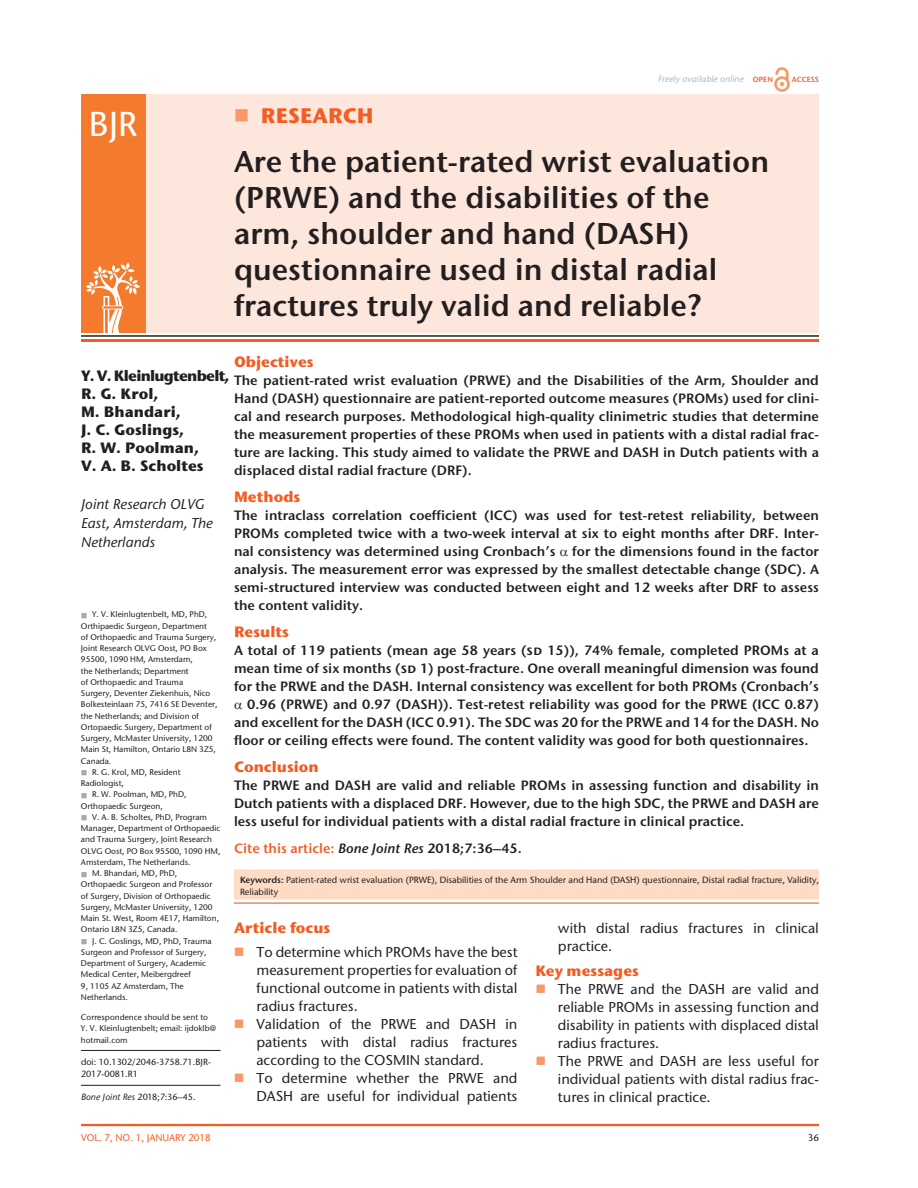
<style>
.page{position:relative;width:918px;height:1188px;background:#fff}
.page>*{position:absolute;margin:0;border:0;box-sizing:border-box;transform-origin:0 0}
.t1{font:500 34.5px "Stone Sans ITC Pro";color:#fff}
.t2{font:600 30px/36px "Stone Sans ITC Pro";color:#231f20}
.t3{font:700 21px "Stone Sans ITC Pro";color:#f25d23}
.t4{font:700 15px/18px "Stone Sans ITC Pro";color:#231f20}
.t5{font:700 15px "Stone Sans ITC Pro";color:#f25d23}
.t6{font:500 14.25px/18px "Stone Sans ITC Pro";color:#231f20}
.t7{font:italic 500 14.25px/19.5px "Stone Sans ITC Pro";color:#231f20}
.t8{font:600 13.5px/18px "Stone Sans ITC Pro";color:#231f20;text-align:justify}
.t9{font:600 13.5px "Stone Sans ITC Pro";color:#f25d23}
.t10{font:500 9.75px "Stone Sans ITC Pro";color:#f25d23}
.t11{font:500 9.75px "Stone Sans ITC Pro";color:#231f20}
.t12{font:500 9px/12px "Stone Sans ITC Pro";color:#231f20}
.t13{font:italic 500 9px "Stone Sans ITC Pro";color:#b2b3b7}
.t14{font:500 8.25px/11.2px "Stone Sans ITC Pro";color:#231f20}
.t15{font:600 7.5px "Stone Sans ITC Pro";color:#f25d23}
.s1{font-weight:600;font-style:normal;font-size:7.5px;color:#f25d23}
.s2{font-style:italic;color:#231f20}
.s3{color:#231f20}
.s4{font-weight:600}
.s5{font-style:italic}
</style>
<div class="page">
<hr style="left:81px;top:1124px;width:738px;height:2px;background:#f25d23">
<img style="left:775px;top:68px;width:15px;height:23px">
<div style="left:81px;top:94px;width:738px;height:239px;background:#fde7dc"></div>
<div style="left:81px;top:94px;width:64px;height:239px;background:#f47b2d"></div>
<svg style="left:86px;top:263px;width:54px;height:70px"></svg>
<hr style="left:81px;top:335px;width:738px;height:2px;background:#231f20">
<hr style="left:81px;top:339px;width:738px;height:3px;background:#f25d23">
<div style="left:234px;top:870px;width:585px;height:30px;background:#fddbc5"></div>
<hr style="left:234px;top:903px;width:585px;height:1px;background:#f25d23">
<hr style="left:81px;top:1085px;width:139px;height:1px;background:#231f20">
<hr style="left:81px;top:1050px;width:139px;height:1px;background:#231f20">
<h1 class="t1" style="left:89px;top:103px;width:50px">BJR</h1>
<h3 class="t3" style="left:261px;top:102px;width:68px">Researc</h3>
<h3 class="t3" style="left:357px;top:102px;width:18px">h</h3>
<p class="t13" style="left:658px;top:73px;width:116px">Freely available online <span class="s1">open</span></p>
<p class="t15" style="left:792px;top:75px;width:29px">Access</p>
<h2 class="t2" style="left:234px;top:144px;width:537px">Are the patient-rated wrist evaluation (PRWE) and the disabilities of the arm, shoulder and hand (DASH) questionnaire used in distal radial fractures truly valid and reliable?</h2>
<p class="t5" style="left:234px;top:352px;width:81px">Objectives</p>
<p class="t8" style="left:234px;top:371px;width:587px">The patient-rated wrist evaluation (PRWE) and the Disabilities of the Arm, Shoulder and Hand (DASH) questionnaire are patient-reported outcome measures (PROMs) used for clini&shy;cal and research purposes. Methodological high-quality clinimetric studies that determine the measurement properties of these PROMs when used in patients with a distal radial frac&shy;ture are lacking. This study aimed to validate the PRWE and DASH in Dutch patients with a displaced distal radial fracture (DRF).</p>
<p class="t5" style="left:234px;top:487px;width:68px">Methods</p>
<p class="t8" style="left:234px;top:506px;width:586px">The intraclass correlation coefficient (ICC) was used for test-retest reliability, between PROMs completed twice with a two-week interval at six to eight months after DRF. Inter&shy;nal consistency was determined using Cronbach’s for the dimensions found in the factor analysis. The measurement error was expressed by the smallest detectable change (SDC). A semi-structured interview was conducted between eight and 12 weeks after DRF to assess the content validity.</p>
<p class="t5" style="left:234px;top:622px;width:56px">Results</p>
<p class="t8" style="left:234px;top:641px;width:587px">A total of 119 patients (mean age 58 years (sd 15)), 74% female, completed PROMs at a</p>
<p class="t8" style="left:234px;top:659px;width:586px">mean time of six months (sd 1) post-fracture. One overall meaningful dimension was found</p>
<p class="t8" style="left:234px;top:677px;width:587px">for the PRWE and the DASH. Internal consistency was excellent for both PROMs (Cronbach’s</p>
<p class="t8" style="left:247px;top:695px;width:573px">0.96 (PRWE) and 0.97 (DASH)). Test-retest reliability was good for the PRWE (ICC 0.87)</p>
<p class="t8" style="left:234px;top:713px;width:586px">and excellent for the DASH (ICC 0.91). The SDC was 20 for the PRWE and 14 for the DASH. No</p>
<p class="t8" style="left:234px;top:731px;width:576px">floor or ceiling effects were found. The content validity was good for both questionnaires.</p>
<p class="t5" style="left:234px;top:757px;width:86px">Conclusion</p>
<p class="t8" style="left:234px;top:776px;width:587px">The PRWE and DASH are valid and reliable PROMs in assessing function and disability in Dutch patients with a displaced DRF. However, due to the high SDC, the PRWE and DASH are less useful for individual patients with a distal radial fracture in clinical practice.</p>
<p class="t9" style="left:234px;top:840px;width:289px">Cite this article: <span class="s2">Bone Joint Res</span> <span class="s3">2018;7:36–45.</span></p>
<p class="t12" style="left:240px;top:874px;width:580px"><span class="s4">Keywords:</span> Patient-rated wrist evaluation (PRWE), Disabilities of the Arm Shoulder and Hand (DASH) questionnaire, Distal radial fracture, Validity,<br>Reliability</p>
<p class="t4" style="left:81px;top:367px;width:150px">Y. V. Kleinlugtenbelt,<br>R. G. Krol,<br>M. Bhandari,<br>J. C. Goslings,<br>R. W. Poolman,<br>V. A. B. Scholtes</p>
<p class="t7" style="left:81px;top:494px;width:133px">Joint Research OLVG<br>East, Amsterdam, The<br>Netherlands</p>
<p class="t14" style="left:81px;top:609px;width:137px;text-indent:11px">Y. V. Kleinlugtenbelt, MD, PhD,<br>Orthipaedic Surgeon, Department<br>of Orthopaedic and Trauma Surgery,<br>Joint Research OLV</p>
<p class="t14" style="left:150px;top:643px;width:59px">G Oost, PO Box</p>
<p class="t14" style="left:81px;top:654px;width:113px">95500, 1090 HM, Amsterdam,</p>
<p class="t14" style="left:81px;top:665px;width:109px">the Netherlands; Department</p>
<p class="t14" style="left:81px;top:676px;width:104px">of Orthopaedic and Trauma</p>
<p class="t14" style="left:81px;top:688px;width:131px">Surgery, Deventer Ziekenhuis, Nico</p>
<p class="t14" style="left:81px;top:699px;width:138px">Bolkesteinlaan 75, 7416 SE Deventer,</p>
<p class="t14" style="left:81px;top:710px;width:120px">the Netherlands; and Division of</p>
<p class="t14" style="left:81px;top:721px;width:132px">Ortopaedic Surgery, Department of</p>
<p class="t14" style="left:81px;top:733px;width:133px">Surgery, McMaster University, 1200</p>
<p class="t14" style="left:81px;top:744px;width:136px">Main St, Hamilton, Ontario L8N 3Z5,</p>
<p class="t14" style="left:81px;top:755px;width:32px">Canada.</p>
<p class="t14" style="left:92px;top:766px;width:90px">R. G. Krol, MD, Resident</p>
<p class="t14" style="left:81px;top:778px;width:44px">Radiologist,</p>
<p class="t14" style="left:92px;top:789px;width:96px">R. W. Poolman, MD, PhD,</p>
<p class="t14" style="left:81px;top:800px;width:83px">Orthopaedic Surgeon,</p>
<p class="t14" style="left:92px;top:811px;width:116px">V. A. B. Scholtes, PhD, Program</p>
<p class="t14" style="left:81px;top:823px;width:141px">Manager, Department of Orthopaedic</p>
<p class="t14" style="left:81px;top:834px;width:132px">and Trauma Surgery, Joint Research</p>
<p class="t14" style="left:81px;top:845px;width:7px">OLV</p>
<p class="t14" style="left:96px;top:845px;width:126px">G Oost, PO Box 95500, 1090 HM,</p>
<p class="t14" style="left:81px;top:856px;width:111px">Amsterdam, The Netherlands.</p>
<p class="t14" style="left:92px;top:867px;width:87px">M. Bhandari, MD, PhD,</p>
<p class="t14" style="left:81px;top:879px;width:133px">Orthopaedic Surgeon and Professor</p>
<p class="t14" style="left:81px;top:890px;width:131px">of Surgery, Division of Orthopaedic</p>
<p class="t14" style="left:81px;top:901px;width:133px">Surgery, McMaster University, 1200</p>
<p class="t14" style="left:81px;top:913px;width:140px">Main St. West, Room 4E17, Hamilton,</p>
<p class="t14" style="left:81px;top:924px;width:98px">Ontario L8N 3Z5, Canada.</p>
<p class="t14" style="left:92px;top:935px;width:121px">J. C. Goslings, MD, PhD, Trauma</p>
<p class="t14" style="left:81px;top:946px;width:127px">Surgeon and Professor of Surgery,</p>
<p class="t14" style="left:81px;top:958px;width:127px">Department of Surgery, Academic</p>
<p class="t14" style="left:81px;top:969px;width:111px">Medical Center, Meibergdreef</p>
<p class="t14" style="left:81px;top:980px;width:104px">9, 1105 AZ Amsterdam, The</p>
<p class="t14" style="left:81px;top:991px;width:48px">Netherlands.</p>
<p class="t14" style="left:81px;top:1012px;width:137px">Correspondence should be sent to<br>Y. V. Kleinlugtenbelt; email: ijdoklb@ hotmail.com</p>
<p class="t5" style="left:234px;top:918px;width:98px">Article focus</p>
<p class="t6" style="left:256px;top:943px;width:263px">To determine which PROMs have the best measurement properties for evaluation of functional outcome in patients with distal radius fractures.<br>Validation of the PRWE and DASH in patients with distal radius fractures according to the COSMIN standard.<br>To determine whether the PRWE and DASH are useful for individual patients</p>
<p class="t6" style="left:558px;top:919px;width:263px">with distal radius fractures in clinical practice.</p>
<p class="t5" style="left:536px;top:961px;width:105px">Key messages</p>
<p class="t6" style="left:558px;top:980px;width:263px">The PRWE and the DASH are valid and reliable PROMs in assessing function and disability in patients with displaced distal radius fractures.<br>The PRWE and DASH are less useful for individual patients with distal radius frac&shy;tures in clinical practice.</p>
<p class="t12" style="left:81px;top:1056px;width:131px">doi: 10.1302/2046-3758.71.BJR-<br>2017-0081.R1</p>
<p class="t12" style="left:81px;top:1091px;width:116px"><span class="s5">Bone Joint Res</span> 2018;7:36–45.</p>
<p class="t10" style="left:81px;top:1132px;width:131px">vol. 7, NO. 1, JANUARY 2018</p>
<p class="t11" style="left:808px;top:1132px;width:13px">36</p>
</div>
